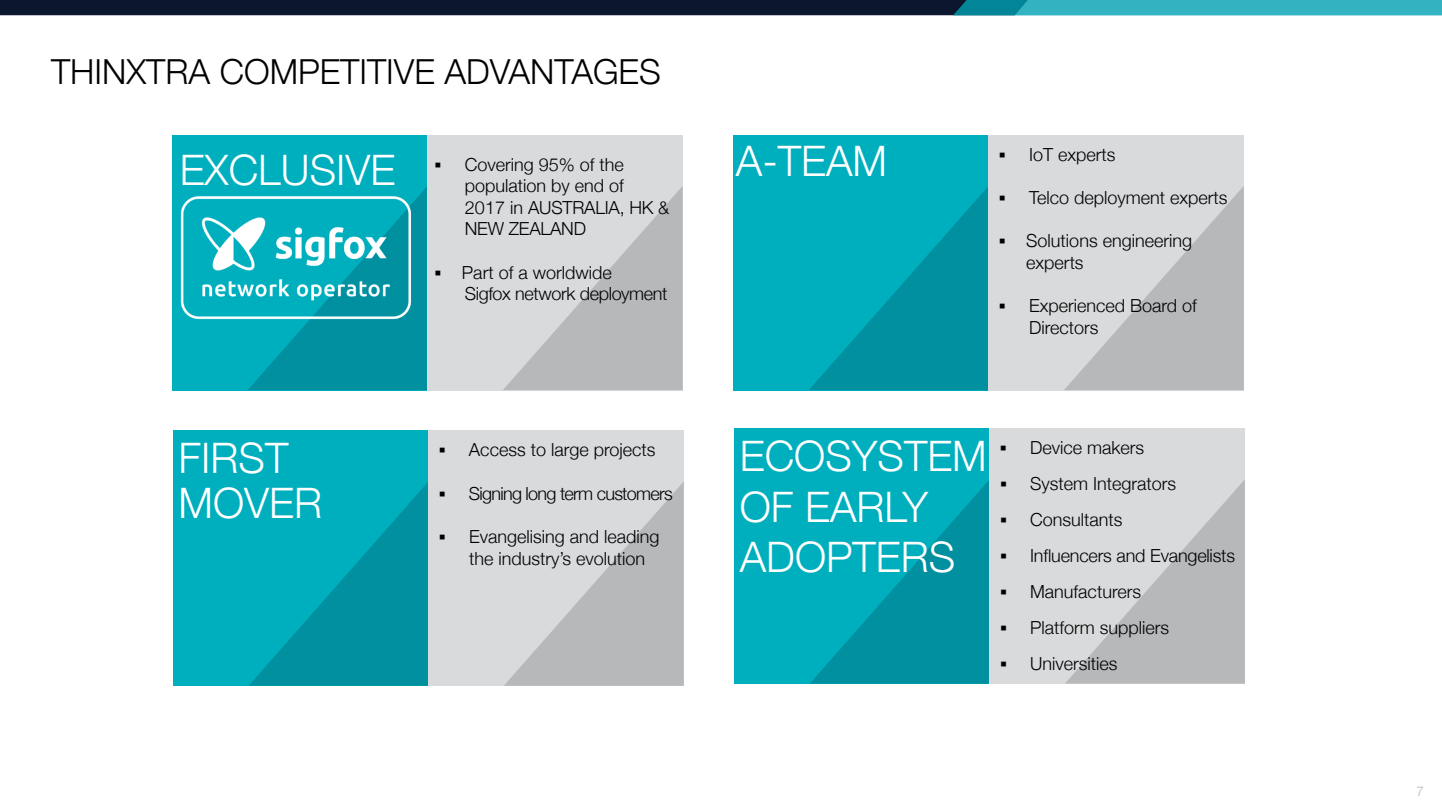
<style>
.page{position:relative;width:1442px;height:808px;background:#fff}
.page>*{position:absolute;margin:0;border:0;box-sizing:border-box;transform-origin:0 0}
.t1{font:300 42px/50.4px "Helvetica Neue";color:#fff}
.t2{font:300 34.5px "Helvetica Neue";color:#000}
.t3{font:300 18px/21.6px "Helvetica Neue";color:#000}
.t4{font:300 18px/21.6px "Helvetica Neue";letter-spacing:-.02em;color:#000}
.t5{font:300 18px "Helvetica Neue";letter-spacing:-.04em;color:#000}
.t6{font:300 13.5px "Helvetica Neue";color:#b6b8ba}
.s1{font-family:"Arial";font-weight:700}
</style>
<div class="page">
<svg style="left:0;top:0;width:1441px;height:15px;background:#17485d"></svg>
<div style="left:172px;top:135px;width:255px;height:255px;background:#00afbe"></div>
<svg style="left:248px;top:187px;width:179px;height:203px;background:#0093a3"></svg>
<div style="left:427px;top:135px;width:255px;height:255px;background:#d8dadb"></div>
<svg style="left:503px;top:187px;width:179px;height:203px"></svg>
<div style="left:173px;top:431px;width:255px;height:255px;background:#00afbe"></div>
<svg style="left:249px;top:482px;width:179px;height:204px"></svg>
<div style="left:428px;top:431px;width:256px;height:255px;background:#d8dadb"></div>
<svg style="left:504px;top:482px;width:180px;height:204px"></svg>
<div style="left:733px;top:135px;width:255px;height:255px;background:#00afbe"></div>
<svg style="left:809px;top:187px;width:179px;height:203px"></svg>
<div style="left:988px;top:135px;width:255px;height:255px;background:#d8dadb"></div>
<svg style="left:1064px;top:187px;width:179px;height:203px"></svg>
<div style="left:734px;top:428px;width:255px;height:256px;background:#00afbe"></div>
<svg style="left:810px;top:480px;width:179px;height:204px"></svg>
<div style="left:989px;top:428px;width:255px;height:256px;background:#d8dadb"></div>
<svg style="left:1065px;top:481px;width:179px;height:203px"></svg>
<img style="left:180px;top:187px;width:242px;height:157px">
<h2 class="t2" style="left:51px;top:51px;width:611px">THINXTRA COMPETITIVE ADVANTAGES</h2>
<h1 class="t1" style="left:180px;top:144px;width:217px">EXCLUSIVE</h1>
<p class="t3" style="left:465px;top:153px;width:206px;text-indent:-30px"><span class="s1">▪</span> Covering 95% of the population by end of<br>2017 in AUSTRALIA, HK &amp;<br>NEW ZEALAND</p>
<p class="t4" style="left:465px;top:261px;width:204px;text-indent:-30px"><span class="s1">▪</span> Part of a worldwide<br>Sigfox network deployment</p>
<h1 class="t1" style="left:179px;top:435px;width:145px;line-height:45px">FIRST<br>MOVER</h1>
<p class="t3" style="left:439px;top:439px;width:218px"><span class="s1">▪</span> Access to large projects</p>
<p class="t5" style="left:439px;top:482px;width:235px"><span class="s1">▪</span> Signing long term customers</p>
<p class="t3" style="left:469px;top:525px;width:192px;text-indent:-30px"><span class="s1">▪</span> Evangelising and leading the industry’s evolution</p>
<h1 class="t1" style="left:736px;top:135px;width:153px">A-TEAM</h1>
<p class="t3" style="left:999px;top:143px;width:118px"><span class="s1">▪</span> IoT experts</p>
<p class="t3" style="left:999px;top:187px;width:230px"><span class="s1">▪</span> Telco deployment experts</p>
<p class="t3" style="left:1026px;top:230px;width:167px;text-indent:-27px"><span class="s1">▪</span> Solutions engineering experts</p>
<p class="t3" style="left:1029px;top:295px;width:169px;text-indent:-30px"><span class="s1">▪</span> Experienced Board of<br>Directors</p>
<h1 class="t1" style="left:739px;top:430px;width:248px">ECOSYSTEM<br>OF EARLY<br>ADOPTERS</h1>
<p class="t3" style="left:1000px;top:437px;width:145px"><span class="s1">▪</span> Device makers</p>
<p class="t3" style="left:1000px;top:473px;width:177px"><span class="s1">▪</span> System Integrators</p>
<p class="t3" style="left:1000px;top:509px;width:124px"><span class="s1">▪</span> Consultants</p>
<p class="t3" style="left:1000px;top:545px;width:236px"><span class="s1">▪</span> Influencers and Evangelists</p>
<p class="t3" style="left:1000px;top:581px;width:142px"><span class="s1">▪</span> Manufacturers</p>
<p class="t3" style="left:1000px;top:617px;width:170px"><span class="s1">▪</span> Platform suppliers</p>
<p class="t3" style="left:1000px;top:653px;width:119px"><span class="s1">▪</span> Universities</p>
<p class="t6" style="left:1416px;top:782px;width:9px">7</p>
</div>
